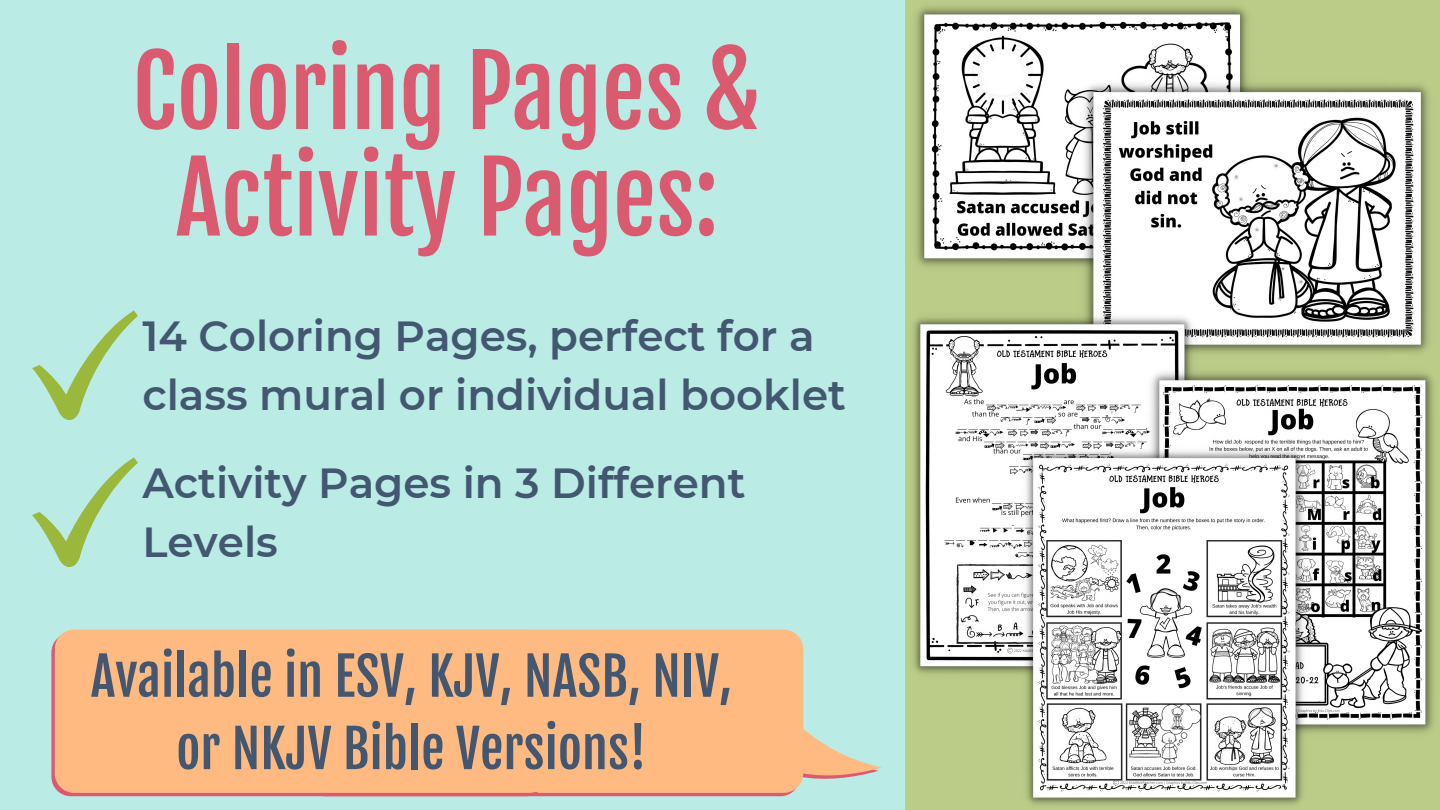
<style>
.page{position:relative;width:1440px;height:810px;background:#bc8}
.page>*{position:absolute;margin:0;border:0;box-sizing:border-box;transform-origin:0 0}
.t1{font:96px/106.5px "Fjalla One";color:#da5b6f;text-align:center}
.t2{font:52.1px/72.4px "Fjalla One";color:#435770;text-align:center}
.t3{font:600 42px/58.5px "Montserrat";color:#435770}
</style>
<div class="page">
<div style="left:0;top:0;width:905px;height:810px;background:#baebe5"></div>
<svg style="left:32px;top:310px;width:106px;height:110px"></svg>
<svg style="left:32px;top:457px;width:106px;height:110px"></svg>
<svg style="left:627px;top:630px;width:255px;height:163px;fill:#ffba81"></svg>
<svg style="left:51px;top:641px;width:573px;height:155px;background:#d86476"></svg>
<div style="left:55px;top:630px;width:572px;height:163px;background:#ffba81"></div>
<div style="left:421px;top:640px;width:279px;height:152px;background:#ffba81"></div>
<img style="left:916px;top:6px;width:332px;height:261px">
<img style="left:1079px;top:77px;width:350px;height:276px">
<img style="left:913px;top:311px;width:285px;height:363px">
<img style="left:1145px;top:366px;width:289px;height:367px">
<img style="left:1021px;top:446px;width:287px;height:359px">
<h1 class="t1" style="left:133px;top:39px;width:630px">Coloring Pages &amp;<br>Activity Pages:</h1>
<p class="t3" style="left:142px;top:307px;width:705px">14 Coloring Pages, perfect for a class mural or individual booklet</p>
<p class="t3" style="left:142px;top:454px;width:605px">Activity Pages in 3 Different<br>Levels</p>
<p class="t2" style="left:91px;top:641px;width:643px">Available in ESV, KJV, NASB, NIV, or NKJV Bible Versions!</p>
</div>
